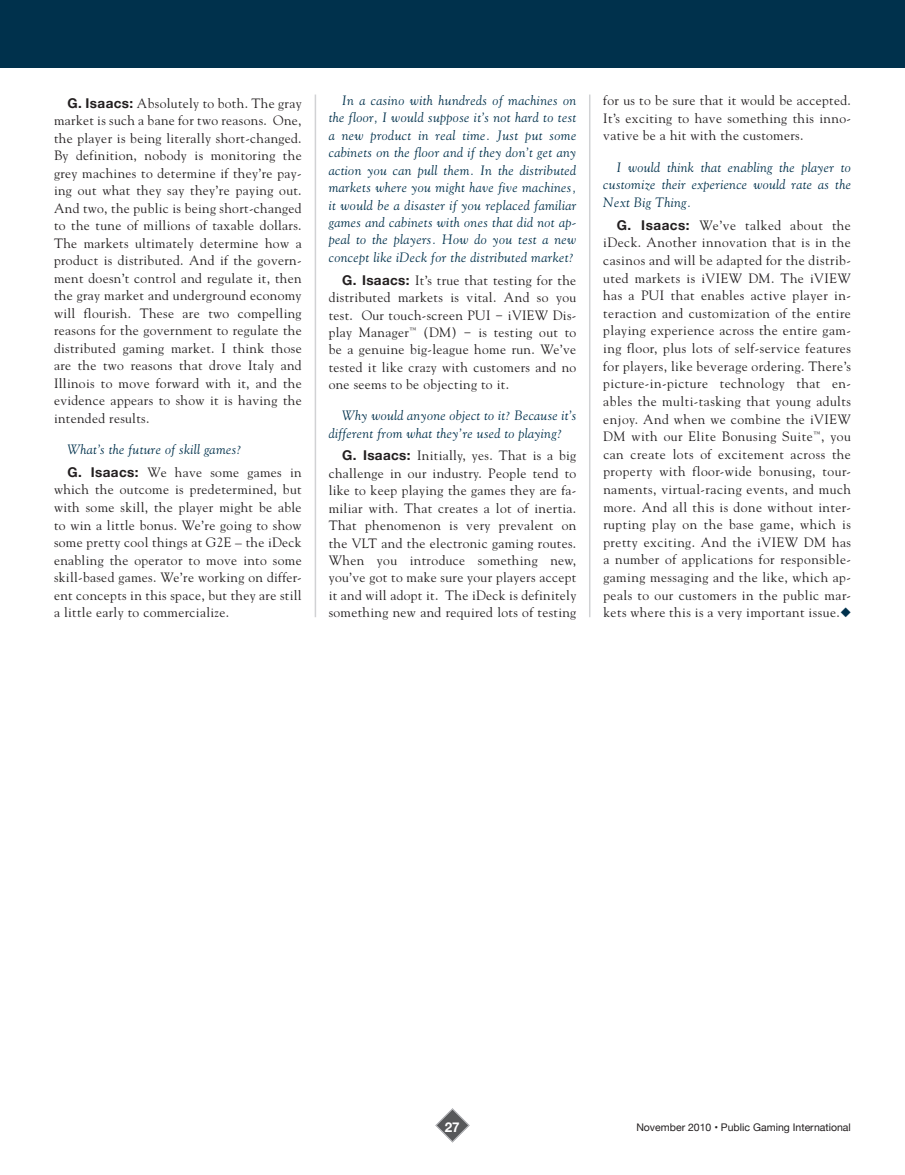
<style>
.page{position:relative;width:905px;height:1175px;background:#fff}
.page>*{position:absolute;margin:0;border:0;box-sizing:border-box;transform-origin:0 0}
.t1{font:13.5px/17.5px "Goudy";letter-spacing:.025em;color:#231f20;text-align:justify}
.t2{font:italic 13.5px/17.4px "Goudy";letter-spacing:.025em;color:#00314c}
.t3{font:700 13.5px "Helvetica Neue";color:#fff}
.t4{font:10.5px "Helvetica Neue";color:#231f20}
.s1{font-family:"Helvetica Neue";font-weight:700}
.s2{font-family:"Helvetica Neue";font-weight:700;font-style:normal;color:#231f20}
.s3{font-style:normal;color:#231f20}
.s4{color:#00314c}
</style>
<div class="page">
<hr style="left:314px;top:94px;width:2px;height:523px;background:#d1d2d4">
<hr style="left:589px;top:94px;width:1px;height:523px;background:#d1d2d4">
<div style="left:0;top:0;width:904px;height:68px;background:#00314c"></div>
<svg style="left:435px;top:1108px;width:35px;height:34px"></svg>
<p class="t1" style="left:54px;top:94px;width:249px;text-indent:14px"><span class="s1">G. Isaacs:</span> Absolutely to both. The gray market is such a bane for two reasons. One, the player is being literally short-changed.<br>By definition, nobody is monitoring the grey machines to determine if they’re pay&shy;ing out what they say they’re paying out.<br>And two, the public is being short-changed to the tune of millions of taxable dollars.<br>The markets ultimately determine how a product is distributed. And if the govern&shy;ment doesn’t control and regulate it, then the gray market and underground economy will flourish. These are two compelling reasons for the government to regulate the distributed gaming market. I think those are the two reasons that drove Italy and Illinois to move forward with it, and the evidence appears to show it is having the intended results.</p>
<p class="t2" style="left:68px;top:437px;width:235px;line-height:23px">What’s the future of skill games?<br><span class="s2">G. Isaacs:</span> <span class="s3">We have some games in</span></p>
<p class="t1" style="left:54px;top:480px;width:249px">which the outcome is predetermined, but with some skill, the player might be able to win a little bonus. We’re going to show some pretty cool things at G2E – the iDeck enabling the operator to move into some skill-based games. We’re working on differ&shy;ent concepts in this space, but they are still a little early to commercialize.</p>
<p class="t2" style="left:329px;top:91px;width:249px;text-align:justify;text-indent:14px">In a casino with hundreds of machines on the floor, I would suppose it’s not hard to test a new product in real time. Just put some cabinets on the floor and if they don’t get any action you can pull them. In the distributed markets where you might have five machines, it would be a disaster if you replaced familiar games and cabinets with ones that did not ap&shy;peal to the players. How do you test a new concept like iDeck for the distributed market?</p>
<p class="t1" style="left:329px;top:271px;width:249px;text-indent:14px"><span class="s1">G. Isaacs:</span> It’s true that testing for the distributed markets is vital. And so you test. Our touch-screen PUI − iVIEW Dis&shy;play Manager<sup>™</sup> (DM) − is testing out to be a genuine big-league home run. We’ve tested it like crazy with customers and no one seems to be objecting to it.</p>
<p class="t2" style="left:329px;top:406px;width:249px;text-indent:14px">Why would anyone object to it? Because it’s different from what they’re used to playing?</p>
<p class="t1" style="left:329px;top:446px;width:249px;text-indent:14px"><span class="s1">G. Isaacs:</span> Initially, yes. That is a big challenge in our industry. People tend to like to keep playing the games they are fa&shy;miliar with. That creates a lot of inertia.<br>That phenomenon is very prevalent on the VLT and the electronic gaming routes.<br>When you introduce something new, you’ve got to make sure your players accept it and will adopt it. The iDeck is definitely something new and required lots of testing</p>
<p class="t1" style="left:603px;top:91px;width:249px">for us to be sure that it would be accepted.<br>It’s exciting to have something this inno&shy;vative be a hit with the customers.</p>
<p class="t2" style="left:603px;top:158px;width:249px;text-align:justify;text-indent:14px">I would think that enabling the player to customize their experience would rate as the Next Big Thing.</p>
<p class="t1" style="left:603px;top:216px;width:249px;text-indent:14px"><span class="s1">G. Isaacs:</span> We’ve talked about the iDeck. Another innovation that is in the casinos and will be adapted for the distrib&shy;uted markets is iVIEW DM. The iVIEW has a PUI that enables active player in&shy;teraction and customization of the entire playing experience across the entire gam&shy;ing floor, plus lots of self-service features for players, like beverage ordering. There’s picture-in-picture technology that en&shy;ables the multi-tasking that young adults enjoy. And when we combine the iVIEW DM with our Elite Bonusing Suite<sup>™</sup>, you can create lots of excitement across the property with floor-wide bonusing, tour&shy;naments, virtual-racing events, and much more. And all this is done without inter&shy;rupting play on the base game, which is pretty exciting. And the iVIEW DM has a number of applications for responsible&shy;gaming messaging and the like, which ap&shy;peals to our customers in the public mar&shy;kets where this is a very important issue.<span class="s4">◆</span></p>
<p class="t3" style="left:444px;top:1116px;width:17px">27</p>
<p class="t4" style="left:636px;top:1119px;width:216px">November 2010 • Public Gaming International</p>
</div>
